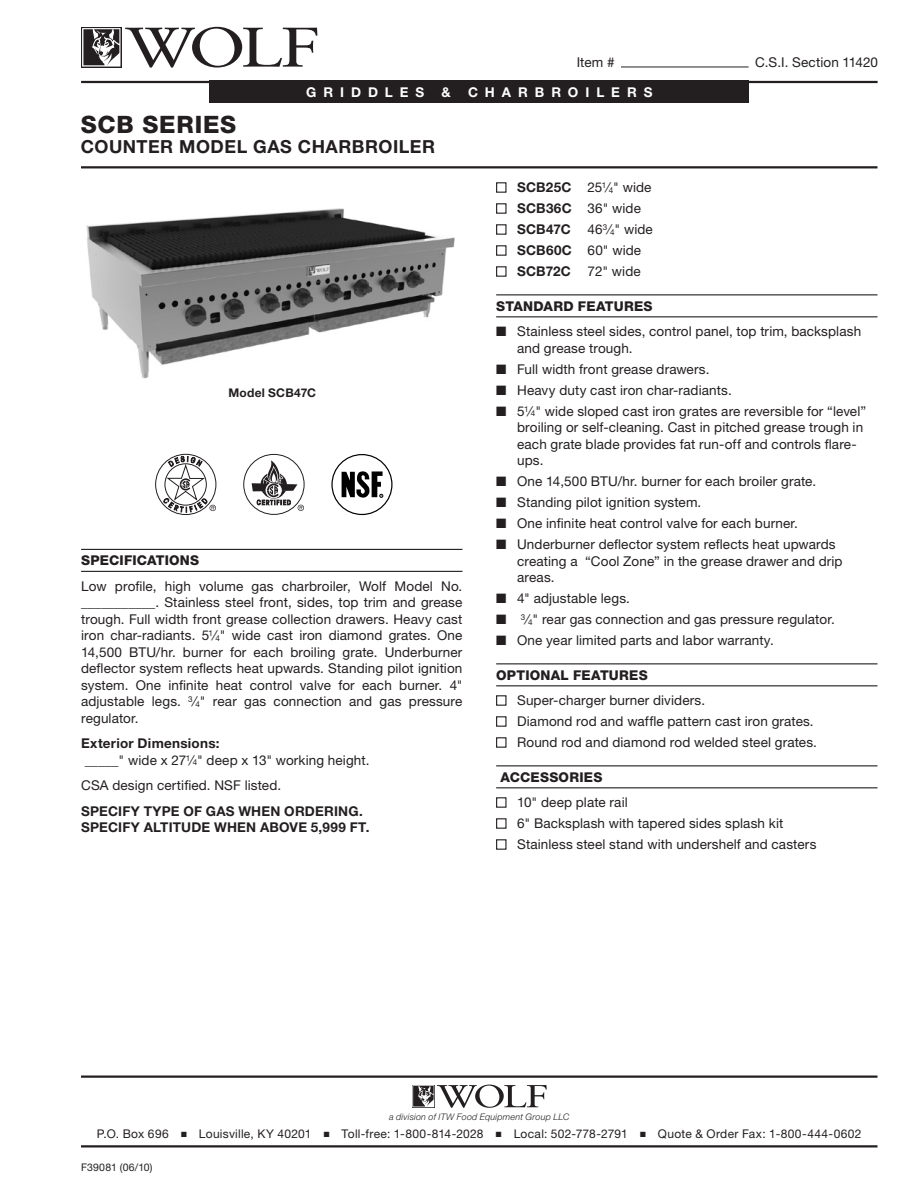
<style>
.page{position:relative;width:918px;height:1188px;background:#fff}
.page>*{position:absolute;margin:0;border:0;box-sizing:border-box;transform-origin:0 0}
.t1{font:800 24px "Helvetica Neue LT Std";letter-spacing:.03em;color:#231f20}
.Title_Sub_1{font:700 18px "Helvetica Neue LT Std";letter-spacing:.03em;color:#231f20}
.Bullet_Solid{font:13.5px/16.5px "Helvetica Neue LT Std";letter-spacing:.01em;color:#231f20}
.Body_1_Align-Justify{font:13.5px/16.5px "Helvetica Neue LT Std";letter-spacing:.01em;color:#231f20;text-align:justify}
.Bullet_Open{font:13.5px "Helvetica Neue LT Std";letter-spacing:.01em;color:#231f20}
.Bullet_Open_End{font:13.5px "Helvetica Neue LT Std";letter-spacing:.01em;color:#231f20}
.Body_1_Align-Justify-2{font:700 13.5px "Helvetica Neue LT Std";letter-spacing:.015em;color:#231f20}
.Sub_Head_1{font:800 13.5px "Helvetica Neue LT Std";letter-spacing:.02em;color:#231f20}
.Bullet_Solid_End{font:13.5px "Helvetica Neue LT Std";letter-spacing:.01em;color:#231f20}
.Body_2_Align-Left{font:13.5px "Helvetica Neue LT Std";letter-spacing:.01em;color:#231f20}
.t2{font:700 13.5px "Helvetica Neue LT Std";letter-spacing:.515em;color:#fff}
.Bullet_Open-2{font:700 13.5px "Helvetica Neue LT Std";letter-spacing:.015em;color:#231f20}
.t3{font:12px "Helvetica Neue LT Std";letter-spacing:.025em;color:#231f20}
.Note-Image{font:700 12px "Helvetica Neue LT Std";letter-spacing:.02em;color:#231f20}
.t4{font:10.5px "Helvetica Neue LT Std";letter-spacing:.02em;color:#231f20}
.t5{font:italic 300 9px "Helvetica Neue LT Std";letter-spacing:.02em;color:#231f20}
.s1{font-size:8.1px}
.s2{font-weight:700}
</style>
<div class="page">
<hr style="left:81px;top:1076px;width:797px;height:2px;background:#231f20">
<svg style="left:412px;top:1085px;width:135px;height:23px"></svg>
<hr style="left:81px;top:1145px;width:797px;height:3px;background:#231f20">
<hr style="left:81px;top:166px;width:797px;height:2px;background:#231f20">
<div style="left:209px;top:81px;width:540px;height:22px;background:#231f20"></div>
<hr style="left:81px;top:81px;width:797px;height:2px;background:#231f20">
<div style="left:81px;top:27px;width:40px;height:40px;background:#231f20"></div>
<svg style="left:82px;top:27px;width:235px;height:41px"></svg>
<hr style="left:621px;top:67px;width:128px;height:1px;background:#231f20">
<hr style="left:496px;top:294px;width:381px;height:1px;background:#231f20">
<hr style="left:496px;top:316px;width:381px;height:1px;background:#231f20">
<hr style="left:496px;top:663px;width:381px;height:1px;background:#231f20">
<hr style="left:496px;top:685px;width:381px;height:1px;background:#231f20">
<hr style="left:496px;top:765px;width:381px;height:1px;background:#231f20">
<hr style="left:496px;top:787px;width:381px;height:1px;background:#231f20">
<div style="left:496px;top:182px;width:11px;height:11px;border:1px solid #231f20"></div>
<div style="left:496px;top:203px;width:11px;height:11px;border:1px solid #231f20"></div>
<div style="left:496px;top:224px;width:11px;height:11px;border:1px solid #231f20"></div>
<div style="left:496px;top:245px;width:11px;height:11px;border:1px solid #231f20"></div>
<div style="left:496px;top:266px;width:11px;height:11px;border:1px solid #231f20"></div>
<div style="left:496px;top:695px;width:11px;height:11px;border:1px solid #231f20"></div>
<div style="left:496px;top:716px;width:11px;height:11px;border:1px solid #231f20"></div>
<div style="left:496px;top:737px;width:11px;height:11px;border:1px solid #231f20"></div>
<div style="left:496px;top:797px;width:11px;height:11px;border:1px solid #231f20"></div>
<div style="left:496px;top:818px;width:11px;height:11px;border:1px solid #231f20"></div>
<div style="left:496px;top:839px;width:11px;height:11px;border:1px solid #231f20"></div>
<hr style="left:81px;top:549px;width:382px;height:1px;background:#231f20">
<hr style="left:81px;top:571px;width:382px;height:1px;background:#231f20">
<div style="left:331px;top:454px;width:62px;height:61px;border:1px solid #000;border-radius:50%"></div>
<svg style="left:342px;top:471px;width:41px;height:27px"></svg>
<svg style="left:155px;top:454px;width:61px;height:61px"></svg>
<div style="left:243px;top:454px;width:62px;height:61px;border:1px solid #231f20;border-radius:50%"></div>
<svg style="left:252px;top:460px;width:52px;height:51px"></svg>
<img style="left:86px;top:208px;width:369px;height:171px">
<p class="Body_1_Align-Justify" style="left:577px;top:53px;width:39px">Item #</p>
<p class="Body_1_Align-Justify" style="left:755px;top:53px;width:124px">C.S.I. Section 11420</p>
<p class="t2" style="left:306px;top:84px;width:120px">GRIDDLES</p>
<p class="t2" style="left:442px;top:84px;width:11px">&amp;</p>
<p class="t2" style="left:468px;top:84px;width:186px">CHARBROILERS</p>
<p class="t1" style="left:81px;top:111px;width:157px">SCB SERIES</p>
<p class="Title_Sub_1" style="left:81px;top:135px;width:356px">COUNTER MODEL GAS CHARBROILER</p>
<p class="Note-Image" style="left:228px;top:385px;width:89px">Model SCB47C</p>
<p class="Sub_Head_1" style="left:81px;top:552px;width:120px">SPECIFICATIONS</p>
<p class="Body_1_Align-Justify" style="left:81px;top:577px;width:383px">Low profile, high volume gas charbroiler, Wolf Model No. ___________. Stainless steel front, sides, top trim and grease trough. Full width front grease collection drawers. Heavy cast iron char-radiants. 5<sup>1</sup>⁄<span class="s1">4</span>" wide cast iron diamond grates. One 14,500 BTU/hr. burner for each broiling grate. Underburner deflector system reflects heat upwards. Standing pilot ignition system. One infinite heat control valve for each burner. 4" adjustable legs. <sup>3</sup>⁄<span class="s1">4</span>" rear gas connection and gas pressure regulator.</p>
<p class="Body_1_Align-Justify-2" style="left:81px;top:735px;width:140px">Exterior Dimensions:</p>
<p class="Body_1_Align-Justify" style="left:85px;top:751px;width:286px">_____" wide x 27<sup>1</sup>⁄<span class="s1">4</span>" deep x 13" working height.</p>
<p class="Body_2_Align-Left" style="left:81px;top:777px;width:202px">CSA design certified. NSF listed.</p>
<p class="Body_1_Align-Justify-2" style="left:81px;top:803px;width:283px">SPECIFY TYPE OF GAS WHEN ORDERING.</p>
<p class="Body_1_Align-Justify-2" style="left:81px;top:819px;width:290px">SPECIFY ALTITUDE WHEN ABOVE 5,999 FT.</p>
<p class="Bullet_Open" style="left:517px;top:179px;width:136px"><span class="s2">SCB25C</span> 25<sup>1</sup>⁄<span class="s1">4</span>" wide</p>
<p class="Bullet_Open" style="left:517px;top:200px;width:125px"><span class="s2">SCB36C</span> 36" wide</p>
<p class="Bullet_Open-2" style="left:517px;top:221px;width:55px">SCB47C</p>
<p class="Bullet_Open" style="left:588px;top:221px;width:67px">46<sup>3</sup>⁄<span class="s1">4</span>" wide</p>
<p class="Bullet_Open" style="left:517px;top:242px;width:126px"><span class="s2">SCB60C</span> 60" wide</p>
<p class="Bullet_Open_End" style="left:517px;top:263px;width:125px"><span class="s2">SCB72C</span> 72" wide</p>
<p class="Sub_Head_1" style="left:496px;top:298px;width:158px">STANDARD FEATURES</p>
<p class="Bullet_Solid" style="left:517px;top:323px;width:346px;text-indent:-21px">■ Stainless steel sides, control panel, top trim, backsplash and grease trough.</p>
<p class="Bullet_Solid" style="left:496px;top:360px;width:215px">■ Full width front grease drawers.</p>
<p class="Bullet_Solid" style="left:496px;top:381px;width:237px">■ Heavy duty cast iron char-radiants.</p>
<p class="Bullet_Solid" style="left:517px;top:402px;width:351px;text-indent:-21px">■ 5<sup>1</sup>⁄<span class="s1">4</span>" wide sloped cast iron grates are reversible for “level” broiling or self-cleaning. Cast in pitched grease trough in each grate blade provides fat run-off and controls flare&shy;ups.</p>
<p class="Bullet_Solid" style="left:496px;top:473px;width:322px">■ One 14,500 BTU/hr. burner for each broiler grate.</p>
<p class="Bullet_Solid" style="left:496px;top:494px;width:207px">■ Standing pilot ignition system.</p>
<p class="Bullet_Solid" style="left:496px;top:515px;width:303px">■ One infinite heat control valve for each burner.</p>
<p class="Bullet_Solid" style="left:517px;top:536px;width:327px;text-indent:-21px">■ Underburner deflector system reflects heat upwards creating a “Cool Zone” in the grease drawer and drip areas.</p>
<p class="Bullet_Solid" style="left:496px;top:590px;width:135px">■ 4" adjustable legs.</p>
<p class="Bullet_Solid" style="left:496px;top:611px;width:340px">■ <sup>3</sup>⁄<span class="s1">4</span>" rear gas connection and gas pressure regulator.</p>
<p class="Bullet_Solid_End" style="left:496px;top:632px;width:279px">■ One year limited parts and labor warranty.</p>
<p class="Sub_Head_1" style="left:496px;top:667px;width:153px">OPTIONAL FEATURES</p>
<p class="Bullet_Open" style="left:517px;top:692px;width:190px">Super-charger burner dividers.</p>
<p class="Bullet_Open" style="left:517px;top:713px;width:298px">Diamond rod and waffle pattern cast iron grates.</p>
<p class="Bullet_Open_End" style="left:517px;top:734px;width:301px">Round rod and diamond rod welded steel grates.</p>
<p class="Sub_Head_1" style="left:500px;top:769px;width:103px">ACCESSORIES</p>
<p class="Bullet_Open" style="left:517px;top:794px;width:112px">10" deep plate rail</p>
<p class="Bullet_Open" style="left:517px;top:815px;width:268px">6" Backsplash with tapered sides splash kit</p>
<p class="Bullet_Open_End" style="left:517px;top:836px;width:301px">Stainless steel stand with undershelf and casters</p>
<p class="t5" style="left:389px;top:1111px;width:182px">a division of ITW Food Equipment Group LLC</p>
<p class="t3" style="left:97px;top:1127px;width:766px">P.O. Box 696 ■ Louisville, KY 40201 ■ Toll-free: 1-800-814-2028 ■ Local: 502-778-2791 ■ Quote &amp; Order Fax: 1-800-444-0602</p>
<p class="t4" style="left:81px;top:1161px;width:73px">F39081 (06/10)</p>
</div>
